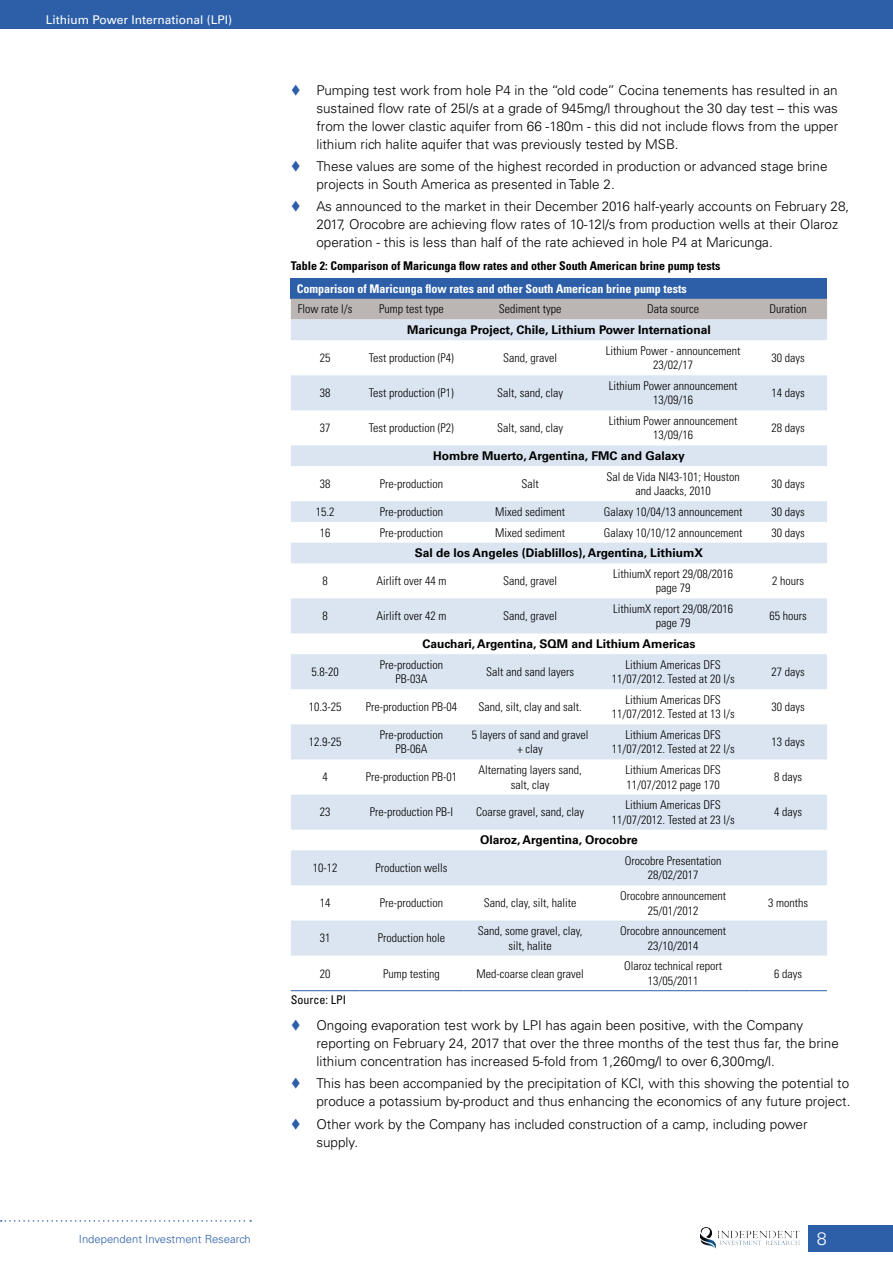
<style>
.page{position:relative;width:893px;height:1263px;background:#fff}
.page>*{position:absolute;margin:0;border:0;box-sizing:border-box;transform-origin:0 0}
.t1{font:300 18px "Univers LT Std";color:#fff}
.t2{font:300 13.5px/18px "Univers LT Std";color:#000}
.t3{font:300 condensed 12px/14.4px "Univers LT Std";color:#000;text-align:center}
.t4{font:700 12px "Univers LT Std";color:#000}
.t5{font:700 condensed 12px "Univers LT Std";color:#000}
.t6{font:700 condensed 12px "Univers LT Std";color:#fff}
.t7{font:12px "Univers LT Std";color:#fff}
.t8{font:condensed 12px "Univers LT Std";color:#000}
.t9{font:300 11.25px "Univers LT Std";color:#2d5fa9}
</style>
<div class="page">
<div style="left:808px;top:1225px;width:85px;height:26px;background:#2d5fa9"></div>
<div style="left:0;top:0;width:893px;height:28px;background:#2d5fa9"></div>
<img style="left:700px;top:1227px;width:99px;height:21px">
<svg style="left:1px;top:1220px;width:250px;height:2px"></svg>
<div style="left:291px;top:278px;width:536px;height:21px;background:#2d5fa9"></div>
<div style="left:291px;top:299px;width:536px;height:20px;background:#bbb5b4"></div>
<svg style="left:291px;top:319px;width:536px;height:636px;fill:#dbe5f1"></svg>
<hr style="left:291px;top:990px;width:68px;height:1px;background:#2d5fa9">
<hr style="left:359px;top:990px;width:104px;height:1px;background:#2d5fa9">
<hr style="left:463px;top:990px;width:134px;height:1px;background:#2d5fa9">
<hr style="left:597px;top:990px;width:152px;height:1px;background:#2d5fa9">
<hr style="left:749px;top:990px;width:78px;height:1px;background:#2d5fa9">
<p class="t7" style="left:46px;top:13px;width:188px">Lithium Power International (LPI)</p>
<p class="t9" style="left:79px;top:1232px;width:173px">Independent Investment Research</p>
<p class="t2" style="left:316px;top:81px;width:523px;text-align:justify">Pumping test work from hole P4 in the “old code” Cocina tenements has resulted in an sustained flow rate of 25l/s at a grade of 945mg/l throughout the 30 day test – this was from the lower clastic aquifer from 66 -180m - this did not include flows from the upper lithium rich halite aquifer that was previously tested by MSB.</p>
<p class="t2" style="left:316px;top:157px;width:513px">These values are some of the highest recorded in production or advanced stage brine projects in South America as presented in Table 2.</p>
<p class="t2" style="left:316px;top:198px;width:534px">As announced to the market in their December 2016 half-yearly accounts on February 28,<br>2017, Orocobre are achieving flow rates of 10-12l/s from production wells at their Olaroz operation - this is less than half of the rate achieved in hole P4 at Maricunga.</p>
<p class="t5" style="left:291px;top:258px;width:431px">Table 2: Comparison of Maricunga flow rates and other South American brine pump tests</p>
<p class="t6" style="left:297px;top:281px;width:391px">Comparison of Maricunga flow rates and other South American brine pump tests</p>
<p class="t3" style="left:298px;top:302px;width:56px">Flow rate l/s</p>
<p class="t3" style="left:379px;top:302px;width:66px">Pump test type</p>
<p class="t3" style="left:499px;top:302px;width:64px">Sediment type</p>
<p class="t3" style="left:647px;top:302px;width:53px">Data source</p>
<p class="t3" style="left:770px;top:302px;width:39px">Duration</p>
<p class="t4" style="left:407px;top:323px;width:305px">Maricunga Project, Chile, Lithium Power International</p>
<p class="t3" style="left:320px;top:351px;width:12px">25</p>
<p class="t3" style="left:369px;top:351px;width:87px">Test production (P4)</p>
<p class="t3" style="left:503px;top:351px;width:55px">Sand, gravel</p>
<p class="t3" style="left:606px;top:343px;width:136px">Lithium Power - announcement<br>23/02/17</p>
<p class="t3" style="left:772px;top:351px;width:35px">30 days</p>
<p class="t3" style="left:320px;top:386px;width:12px">38</p>
<p class="t3" style="left:369px;top:386px;width:87px">Test production (P1)</p>
<p class="t3" style="left:497px;top:386px;width:67px">Salt, sand, clay</p>
<p class="t3" style="left:609px;top:378px;width:130px">Lithium Power announcement<br>13/09/16</p>
<p class="t3" style="left:772px;top:386px;width:35px">14 days</p>
<p class="t3" style="left:320px;top:421px;width:12px">37</p>
<p class="t3" style="left:369px;top:421px;width:87px">Test production (P2)</p>
<p class="t3" style="left:497px;top:421px;width:67px">Salt, sand, clay</p>
<p class="t3" style="left:609px;top:414px;width:130px">Lithium Power announcement<br>13/09/16</p>
<p class="t3" style="left:772px;top:421px;width:35px">28 days</p>
<p class="t4" style="left:433px;top:449px;width:253px">Hombre Muerto, Argentina, FMC and Galaxy</p>
<p class="t3" style="left:320px;top:477px;width:12px">38</p>
<p class="t3" style="left:380px;top:477px;width:65px">Pre-production</p>
<p class="t3" style="left:522px;top:477px;width:19px">Salt</p>
<p class="t3" style="left:607px;top:469px;width:135px">Sal de Vida NI43-101; Houston and Jaacks, 2010</p>
<p class="t3" style="left:772px;top:477px;width:35px">30 days</p>
<p class="t3" style="left:316px;top:504px;width:20px">15.2</p>
<p class="t3" style="left:380px;top:504px;width:65px">Pre-production</p>
<p class="t3" style="left:495px;top:504px;width:71px">Mixed sediment</p>
<p class="t3" style="left:604px;top:504px;width:140px">Galaxy 10/04/13 announcement</p>
<p class="t3" style="left:772px;top:504px;width:35px">30 days</p>
<p class="t3" style="left:320px;top:525px;width:12px">16</p>
<p class="t3" style="left:380px;top:525px;width:65px">Pre-production</p>
<p class="t3" style="left:495px;top:525px;width:71px">Mixed sediment</p>
<p class="t3" style="left:604px;top:525px;width:140px">Galaxy 10/10/12 announcement</p>
<p class="t3" style="left:772px;top:525px;width:35px">30 days</p>
<p class="t4" style="left:415px;top:546px;width:290px">Sal de los Angeles (Diablillos), Argentina, LithiumX</p>
<p class="t3" style="left:322px;top:574px;width:7px">8</p>
<p class="t3" style="left:376px;top:574px;width:71px">Airlift over 44 m</p>
<p class="t3" style="left:503px;top:574px;width:55px">Sand, gravel</p>
<p class="t3" style="left:613px;top:567px;width:121px">LithiumX report 29/08/2016 page 79</p>
<p class="t3" style="left:772px;top:574px;width:33px">2 hours</p>
<p class="t3" style="left:322px;top:609px;width:7px">8</p>
<p class="t3" style="left:376px;top:609px;width:71px">Airlift over 42 m</p>
<p class="t3" style="left:503px;top:609px;width:55px">Sand, gravel</p>
<p class="t3" style="left:613px;top:602px;width:121px">LithiumX report 29/08/2016 page 79</p>
<p class="t3" style="left:770px;top:609px;width:39px">65 hours</p>
<p class="t4" style="left:422px;top:637px;width:275px">Cauchari, Argentina, SQM and Lithium Americas</p>
<p class="t3" style="left:311px;top:665px;width:29px">5.8-20</p>
<p class="t3" style="left:380px;top:657px;width:65px">Pre-production<br>PB-03A</p>
<p class="t3" style="left:486px;top:665px;width:89px">Salt and sand layers</p>
<p class="t3" style="left:612px;top:657px;width:125px">Lithium Americas DFS<br>11/07/2012. Tested at 20 l/s</p>
<p class="t3" style="left:772px;top:665px;width:35px">27 days</p>
<p class="t3" style="left:309px;top:700px;width:34px">10.3-25</p>
<p class="t3" style="left:366px;top:700px;width:93px">Pre-production PB-04</p>
<p class="t3" style="left:479px;top:700px;width:105px">Sand, silt, clay and salt.</p>
<p class="t3" style="left:612px;top:692px;width:125px">Lithium Americas DFS<br>11/07/2012. Tested at 13 l/s</p>
<p class="t3" style="left:772px;top:700px;width:35px">30 days</p>
<p class="t3" style="left:309px;top:735px;width:34px">12.9-25</p>
<p class="t3" style="left:380px;top:728px;width:65px">Pre-production<br>PB-06A</p>
<p class="t3" style="left:472px;top:728px;width:118px">5 layers of sand and gravel + clay</p>
<p class="t3" style="left:612px;top:728px;width:125px">Lithium Americas DFS<br>11/07/2012. Tested at 22 l/s</p>
<p class="t3" style="left:772px;top:735px;width:35px">13 days</p>
<p class="t3" style="left:322px;top:770px;width:7px">4</p>
<p class="t3" style="left:366px;top:770px;width:93px">Pre-production PB-01</p>
<p class="t3" style="left:479px;top:763px;width:105px">Alternating layers sand, salt, clay</p>
<p class="t3" style="left:626px;top:763px;width:97px;text-align:left">Lithium Americas DFS<br>11/07/2012 page 170</p>
<p class="t3" style="left:774px;top:770px;width:29px">8 days</p>
<p class="t3" style="left:320px;top:805px;width:12px">23</p>
<p class="t3" style="left:370px;top:805px;width:85px">Pre-production PB-I</p>
<p class="t3" style="left:476px;top:805px;width:109px">Coarse gravel, sand, clay</p>
<p class="t3" style="left:612px;top:798px;width:125px">Lithium Americas DFS<br>11/07/2012. Tested at 23 l/s</p>
<p class="t3" style="left:774px;top:805px;width:29px">4 days</p>
<p class="t4" style="left:480px;top:833px;width:159px">Olaroz, Argentina, Orocobre</p>
<p class="t3" style="left:313px;top:861px;width:26px">10-12</p>
<p class="t3" style="left:375px;top:861px;width:73px">Production wells</p>
<p class="t3" style="left:625px;top:854px;width:98px">Orocobre Presentation<br>28/02/2017</p>
<p class="t3" style="left:320px;top:896px;width:12px">14</p>
<p class="t3" style="left:380px;top:896px;width:65px">Pre-production</p>
<p class="t3" style="left:484px;top:896px;width:94px">Sand, clay, silt, halite</p>
<p class="t3" style="left:620px;top:889px;width:107px">Orocobre announcement<br>25/01/2012</p>
<p class="t3" style="left:768px;top:896px;width:41px">3 months</p>
<p class="t3" style="left:320px;top:931px;width:12px">31</p>
<p class="t3" style="left:378px;top:931px;width:69px">Production hole</p>
<p class="t3" style="left:478px;top:924px;width:106px">Sand, some gravel, clay, silt, halite</p>
<p class="t3" style="left:620px;top:924px;width:107px">Orocobre announcement<br>23/10/2014</p>
<p class="t3" style="left:320px;top:966px;width:12px">20</p>
<p class="t3" style="left:383px;top:966px;width:58px">Pump testing</p>
<p class="t3" style="left:477px;top:966px;width:109px">Med-coarse clean gravel</p>
<p class="t3" style="left:624px;top:959px;width:99px">Olaroz technical report<br>13/05/2011</p>
<p class="t3" style="left:774px;top:966px;width:29px">6 days</p>
<p class="t8" style="left:291px;top:992px;width:57px">Source: LPI</p>
<p class="t2" style="left:316px;top:1016px;width:524px">Ongoing evaporation test work by LPI has again been positive, with the Company reporting on February 24, 2017 that over the three months of the test thus far, the brine lithium concentration has increased 5-fold from 1,260mg/l to over 6,300mg/l.</p>
<p class="t2" style="left:316px;top:1075px;width:536px">This has been accompanied by the precipitation of KCl, with this showing the potential to produce a potassium by-product and thus enhancing the economics of any future project.</p>
<p class="t2" style="left:316px;top:1115px;width:493px">Other work by the Company has included construction of a camp, including power supply.</p>
<h1 class="t1" style="left:817px;top:1227px;width:12px">8</h1>
</div>
